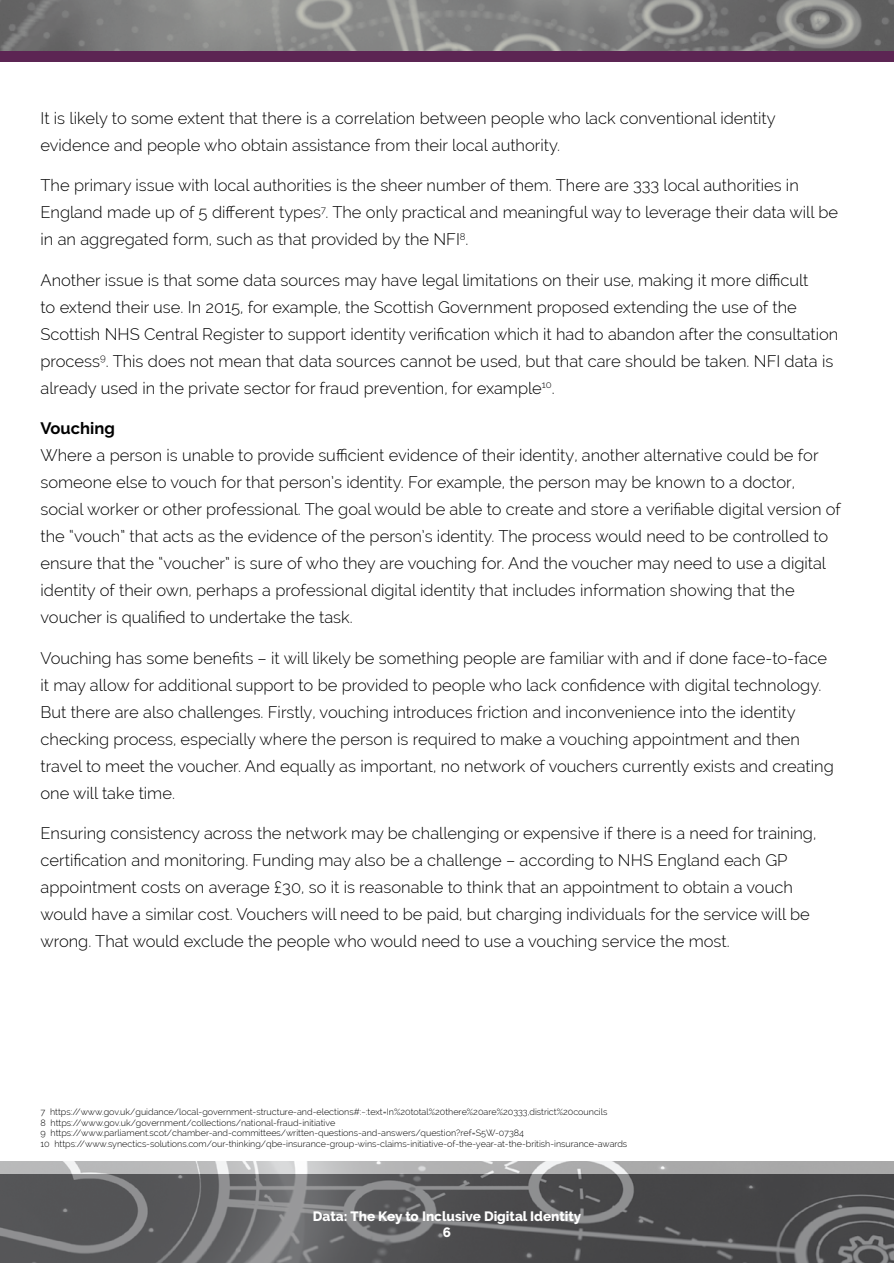
<style>
.page{position:relative;width:894px;height:1263px;background:#fff}
.page>*{position:absolute;margin:0;border:0;box-sizing:border-box;transform-origin:0 0}
.t1{font:300 16.5px/27px "Raleway";color:#000}
.t2{font:700 16.5px "Raleway";color:#000}
.t3{font:800 13.5px/16.2px "Raleway";color:#fff;text-align:center}
.t4{font:300 9px/10.5px "Raleway";color:#000}
</style>
<div class="page">
<img style="left:0;top:0;width:893px;height:51px">
<div style="left:0;top:51px;width:893px;height:11px;background:#5c2553"></div>
<img style="left:0;top:1161px;width:893px;height:102px">
<p class="t1" style="left:40px;top:104px;width:736px">It is likely to some extent that there is a correlation between people who lack conventional identity evidence and people who obtain assistance from their local authority.</p>
<p class="t1" style="left:40px;top:172px;width:798px">The primary issue with local authorities is the sheer number of them. There are 333 local authorities in<br>England made up of 5 different types<sup>7</sup>. The only practical and meaningful way to leverage their data will be in an aggregated form, such as that provided by the NFI<sup>8</sup>.</p>
<p class="t1" style="left:40px;top:266px;width:799px">Another issue is that some data sources may have legal limitations on their use, making it more difficult<br>to extend their use. In 2015, for example, the Scottish Government proposed extending the use of the Scottish NHS Central Register to support identity verification which it had to abandon after the consultation process<sup>9</sup>. This does not mean that data sources cannot be used, but that care should be taken. NFI data is already used in the private sector for fraud prevention, for example<sup>10</sup>.</p>
<p class="t2" style="left:40px;top:419px;width:76px">Vouching</p>
<p class="t1" style="left:40px;top:442px;width:801px">Where a person is unable to provide sufficient evidence of their identity, another alternative could be for someone else to vouch for that person’s identity. For example, the person may be known to a doctor, social worker or other professional. The goal would be able to create and store a verifiable digital version of the “vouch” that acts as the evidence of the person’s identity. The process would need to be controlled to ensure that the “voucher” is sure of who they are vouching for. And the voucher may need to use a digital identity of their own, perhaps a professional digital identity that includes information showing that the voucher is qualified to undertake the task.</p>
<p class="t1" style="left:40px;top:644px;width:794px">Vouching has some benefits – it will likely be something people are familiar with and if done face-to-face it may allow for additional support to be provided to people who lack confidence with digital technology.<br>But there are also challenges. Firstly, vouching introduces friction and inconvenience into the identity checking process, especially where the person is required to make a vouching appointment and then travel to meet the voucher. And equally as important, no network of vouchers currently exists and creating one will take time.</p>
<p class="t1" style="left:40px;top:820px;width:776px">Ensuring consistency across the network may be challenging or expensive if there is a need for training, certification and monitoring. Funding may also be a challenge – according to NHS England each GP appointment costs on average £30, so it is reasonable to think that an appointment to obtain a vouch would have a similar cost. Vouchers will need to be paid, but charging individuals for the service will be wrong. That would exclude the people who would need to use a vouching service the most.</p>
<p class="t4" style="left:40px;top:1106px;width:588px">7 https://www.gov.uk/guidance/local-government-structure-and-elections#:~:text=In%20total%20there%20are%20333,district%20councils<br>8 https://www.gov.uk/government/collections/national-fraud-initiative<br>9 https://www.parliament.scot/chamber-and-committees/written-questions-and-answers/question?ref=S5W-07384<br>10 https://www.synectics-solutions.com/our-thinking/qbe-insurance-group-wins-claims-initiative-of-the-year-at-the-british-insurance-awards</p>
<p class="t3" style="left:313px;top:1208px;width:270px">Data: The Key to Inclusive Digital Identity<br>6</p>
</div>
